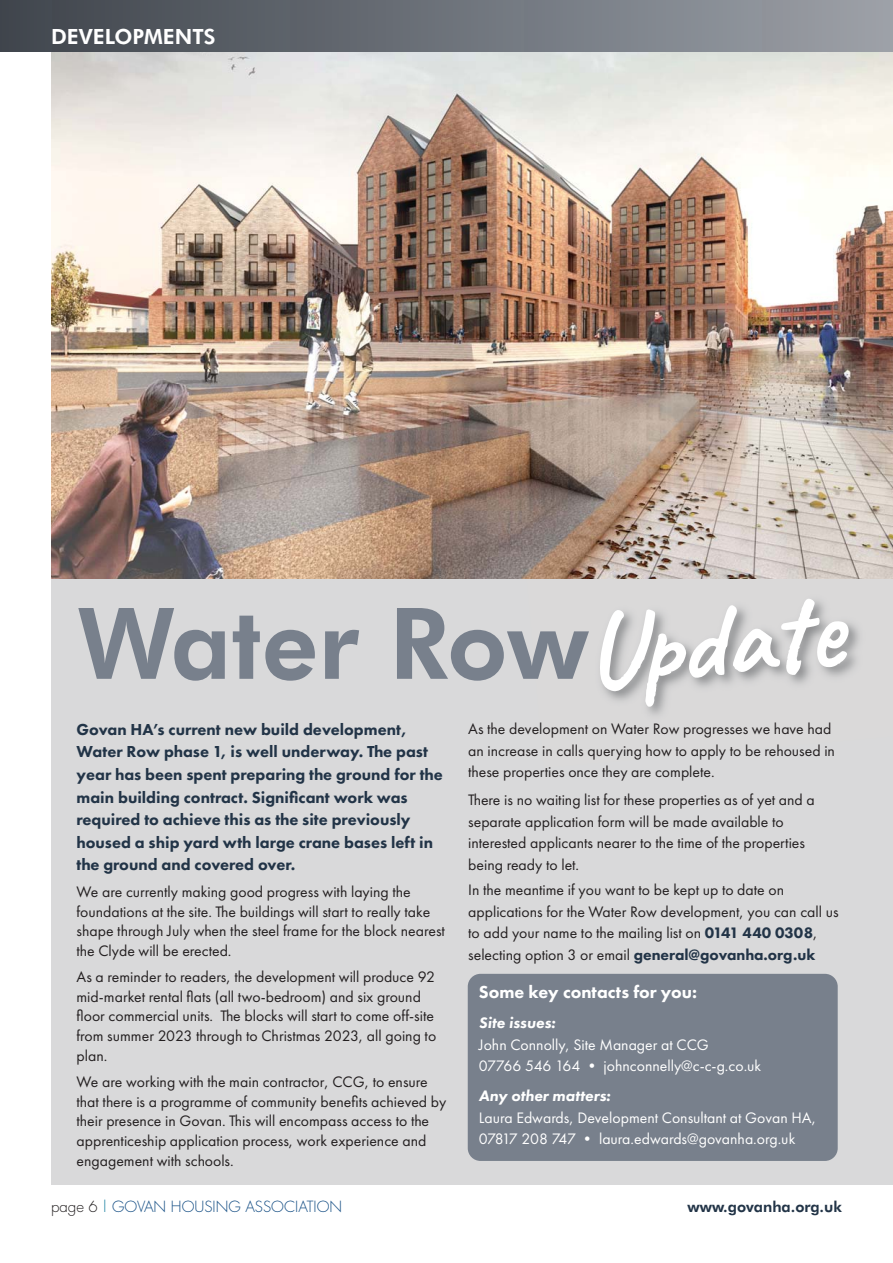
<style>
.page{position:relative;width:893px;height:1263px;background:#fff}
.page>*{position:absolute;margin:0;border:0;box-sizing:border-box;transform-origin:0 0}
.t1{font:700 108px "Caveat";color:#fff}
.t2{font:800 99px "Futura BT";color:#78808c}
.t3{font:800 21px "Futura BT";color:#fff}
.t4{font:800 18px "Futura PT";color:#fff}
.t5{font:800 16.5px/22.6px "Futura PT";color:#223447}
.t6{font:15.75px/19.6px "Futura PT";color:#231f20}
.t7{font:15.75px/21.5px "Futura PT";color:#fff}
.t8{font:italic 800 15.75px "Futura PT";color:#fff}
.t9{font:300 15px "Futura";color:#164f85}
.t10{font:800 15px "Futura BT";color:#223447}
.s1{font-weight:800;color:#223447}
.s2{color:#231f20}
.s3{color:#1a81a2}
</style>
<div class="page">
<div style="left:51px;top:37px;width:842px;height:1148px;background:#d9d9da"></div>
<img style="left:525px;top:578px;width:368px;height:137px">
<img style="left:51px;top:51px;width:842px;height:527px">
<hr style="left:892px;top:889px;width:1px;height:297px;background:#bcd288">
<div style="left:0;top:0;width:893px;height:51px;background:linear-gradient(to right,#3e444c,#9ca1a9)"></div>
<hr style="left:892px;top:0;width:1px;height:51px;background:#9ea2a8">
<div style="left:468px;top:974px;width:370px;height:187px;background:#78808c;border-radius:13px"></div>
<h3 class="t3" style="left:51px;top:26px;width:166px">DEVELOPMENTS</h3>
<h1 class="t1" style="left:579px;top:583px;width:259px;rotate:-5deg">Update</h1>
<h2 class="t2" style="left:77px;top:595px;width:513px">Water Row</h2>
<p class="t5" style="left:77px;top:718px;width:368px">Govan HA’s current new build development, Water Row phase 1, is well underway. The past year has been spent preparing the ground for the main building contract. Significant work was required to achieve this as the site previously housed a ship yard wth large crane bases left in the ground and covered over.</p>
<p class="t6" style="left:77px;top:883px;width:370px">We are currently making good progress with laying the foundations at the site. The buildings will start to really take shape through July when the steel frame for the block nearest the Clyde will be erected.</p>
<p class="t6" style="left:77px;top:969px;width:361px">As a reminder to readers, the development will produce 92 mid-market rental flats (all two-bedroom) and six ground floor commercial units. The blocks will start to come off-site from summer 2023 through to Christmas 2023, all going to plan.</p>
<p class="t6" style="left:77px;top:1073px;width:371px">We are working with the main contractor, CCG, to ensure that there is a programme of community benefits achieved by their presence in Govan. This will encompass access to the apprenticeship application process, work experience and engagement with schools.</p>
<p class="t6" style="left:468px;top:720px;width:368px;line-height:21.5px">As the development on Water Row progresses we have had an increase in calls querying how to apply to be rehoused in these properties once they are complete.</p>
<p class="t6" style="left:468px;top:791px;width:348px;line-height:21.5px">There is no waiting list for these properties as of yet and a separate application form will be made available to interested applicants nearer to the time of the properties being ready to let.</p>
<p class="t6" style="left:468px;top:881px;width:372px;line-height:21.5px">In the meantime if you want to be kept up to date on applications for the Water Row development, you can call us to add your name to the mailing list on <span class="s1">0141 440 0308</span>, selecting option 3 or email <span class="s1">general@govanha.org.uk</span></p>
<p class="t4" style="left:479px;top:981px;width:220px">Some key contacts for you:</p>
<p class="t8" style="left:479px;top:1015px;width:78px">Site issues:</p>
<p class="t7" style="left:479px;top:1035px;width:284px">John Connolly, Site Manager at CCG<br>07766 546 164 • johnconnelly@c-c-g.co.uk</p>
<p class="t8" style="left:479px;top:1088px;width:133px">Any other matters:</p>
<p class="t7" style="left:479px;top:1108px;width:339px">Laura Edwards, Development Consultant at Govan HA,<br>07817 208 747 • laura.edwards@govanha.org.uk</p>
<p class="t9" style="left:51px;top:1199px;width:293px"><span class="s2">page 6</span> <span class="s3">|</span> GOVAN HOUSING ASSOCIATION</p>
<p class="t10" style="left:688px;top:1199px;width:156px">www.govanha.org.uk</p>
</div>
